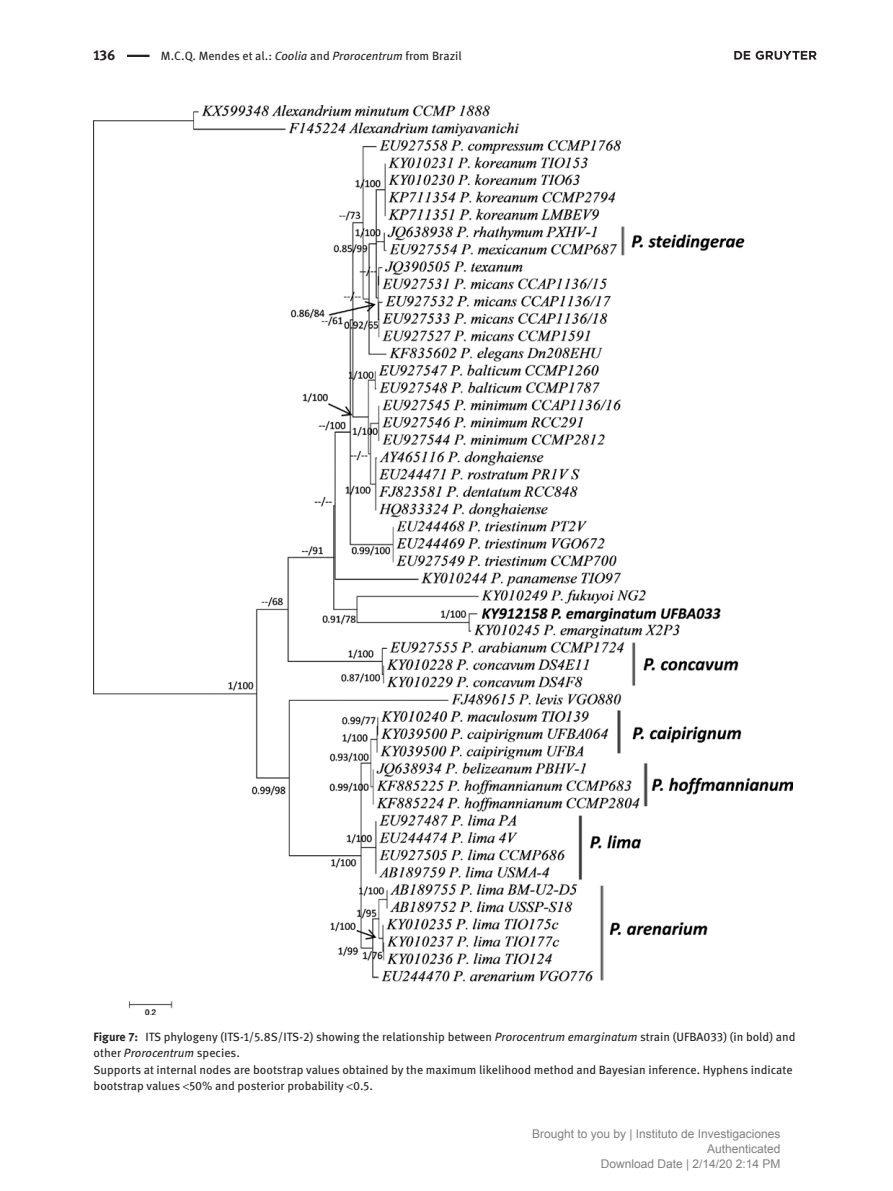
<style>
.page{position:relative;width:893px;height:1191px;background:#fff}
.page>*{position:absolute;margin:0;border:0;box-sizing:border-box;transform-origin:0 0}
.t1{font:700 14.25px "DG Meta Science";color:#231f20}
.t2{font:12px/16.5px "DG Meta Science";color:#231f20}
.t3{font:12px/15px "Arial";color:#808080;text-align:right}
.s1{font-style:italic}
.s2{font-weight:700}
</style>
<div class="page">
<hr style="left:127px;top:55px;width:23px;height:2px;background:#231f20">
<img style="left:94px;top:105px;width:698px;height:909px">
<svg style="left:734px;top:51px;width:83px;height:9px"></svg>
<p class="t1" style="left:94px;top:44px;width:23px">136</p>
<p class="t2" style="left:161px;top:47px;width:302px">M.C.Q. Mendes et al.: <span class="s1">Coolia</span> and <span class="s1">Prorocentrum</span> from Brazil</p>
<p class="t2" style="left:94px;top:1028px;width:703px"><span class="s2">Figure 7:</span> ITS phylogeny (ITS-1/5.8S/ITS-2) showing the relationship between <span class="s1">Prorocentrum emarginatum</span> strain (UFBA033) (in bold) and other <span class="s1">Prorocentrum</span> species.<br>Supports at internal nodes are bootstrap values obtained by the maximum likelihood method and Bayesian inference. Hyphens indicate bootstrap values 50% and posterior probability 0.5.</p>
<p class="t3" style="left:532px;top:1127px;width:250px">Brought to you by | Instituto de Investigaciones<br>Authenticated<br>Download Date | 2/14/20 2:14 PM</p>
</div>
